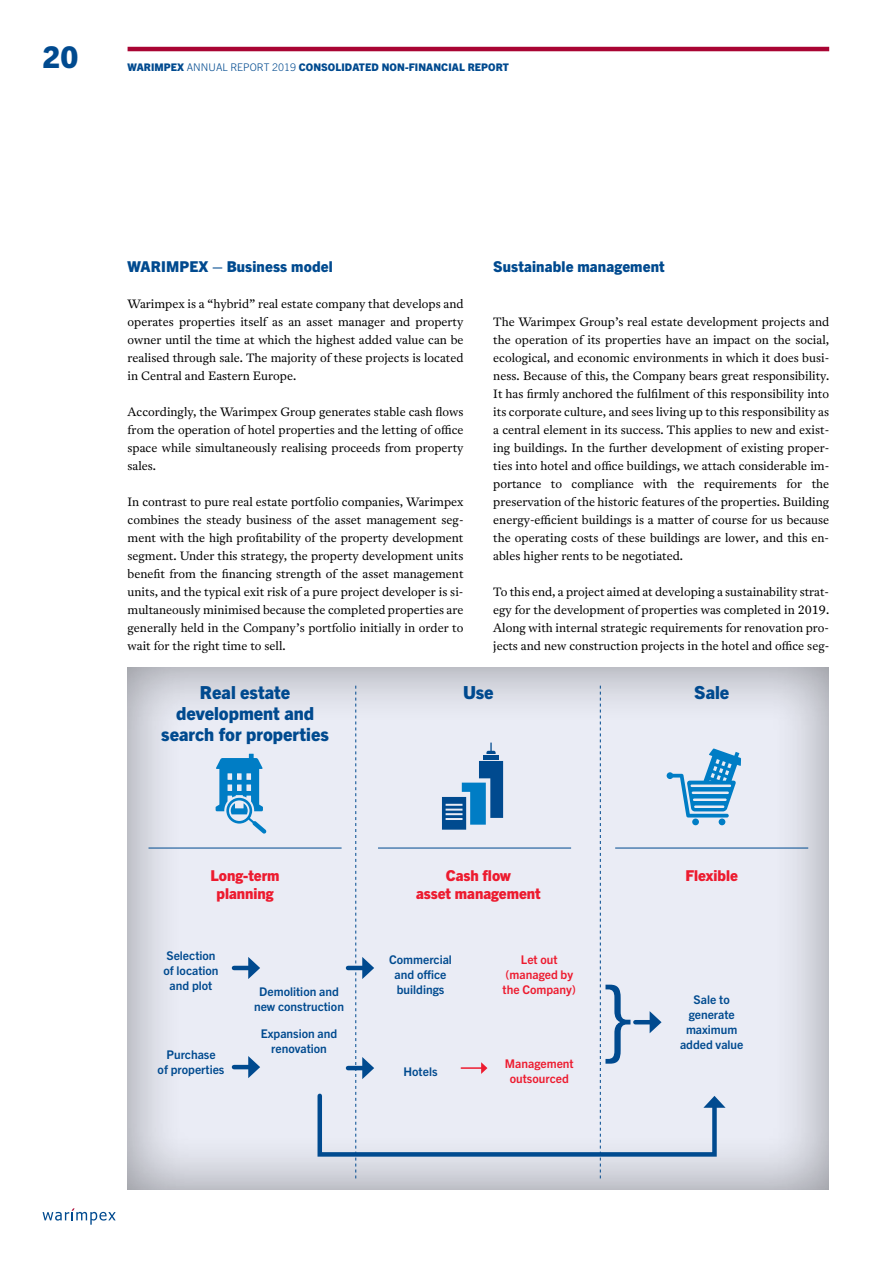
<style>
.page{position:relative;width:893px;height:1263px;background:#fff}
.page>*{position:absolute;margin:0;border:0;box-sizing:border-box;transform-origin:0 0}
.t1{font:300 103.65px "Trade Gothic Next LT Pro";color:#004a8f}
.t2{font:800 30px "Trade Gothic Next LT Pro";color:#004a8f}
.t3{font:800 18px/21px "Trade Gothic Next LT Pro";color:#004a8f;text-align:center}
.t4{font:800 15px/18px "Trade Gothic Next LT Pro";color:#ed1b2f;text-align:center}
.t5{font:800 15px "Trade Gothic Next LT Pro";letter-spacing:.01em;color:#004a8f}
.t6{font:300 12px/18px "Antwerp";color:#000;text-align:justify}
.t7{font:700 12px/15px "Trade Gothic Next LT Pro";color:#004a8f;text-align:center}
.t8{font:700 12px/15px "Trade Gothic Next LT Pro";color:#ed1b2f;text-align:center}
.t9{font:300 10.5px "Trade Gothic Next LT Pro";letter-spacing:.01em;color:#004a8f}
.t10{font:800 10.5px "Trade Gothic Next LT Pro";letter-spacing:.01em;color:#004a8f}
.s1{font-weight:800}
</style>
<div class="page">
<svg style="left:43px;top:1208px;width:73px;height:17px"></svg>
<hr style="left:128px;top:47px;width:701px;height:4px;background:#a90533">
<div style="left:125px;top:667px;width:705px;height:523px;background:#000;opacity:.4"></div>
<hr style="left:148px;top:848px;width:194px;height:1px;background:#004a8f">
<hr style="left:234px;top:966px;width:18px;height:4px;background:#004a8f">
<svg style="left:248px;top:957px;width:12px;height:22px"></svg>
<hr style="left:234px;top:1065px;width:18px;height:4px;background:#004a8f">
<svg style="left:248px;top:1056px;width:12px;height:22px"></svg>
<hr style="left:615px;top:848px;width:193px;height:1px;background:#004a8f">
<svg style="left:216px;top:754px;width:51px;height:79px;background:#75b4dd"></svg>
<svg style="left:315px;top:686px;width:426px;height:492px;background:#dfe4ef"></svg>
<h2 class="t2" style="left:43px;top:37px;width:37px">20</h2>
<p class="t9" style="left:128px;top:59px;width:187px"><span class="s1">warimpex</span> ANNUAL REPORT 2019 <span class="s1">Conso</span></p>
<p class="t10" style="left:335px;top:59px;width:173px">lidated Non-Financial Report</p>
<p class="t5" style="left:128px;top:256px;width:12px">WARIMPEX</p>
<p class="t5" style="left:212px;top:256px;width:122px">– Business model</p>
<p class="t6" style="left:128px;top:294px;width:337px">Warimpex is a “hybrid” real estate company that develops and operates properties itself as an asset manager and property owner until the time at which the highest added value can be realised through sale. The majority of these projects is located in Central and Eastern Europe.</p>
<p class="t6" style="left:128px;top:402px;width:337px">Accordingly, the Warimpex Group generates stable cash flows from the operation of hotel properties and the letting of office space while simultaneously realising proceeds from property sales.</p>
<p class="t6" style="left:128px;top:492px;width:337px">In contrast to pure real estate portfolio companies, Warimpex combines the steady business of the asset management seg&shy;ment with the high profitability of the property development segment. Under this strategy, the property development units benefit from the financing strength of the asset management units, and the typical exit risk of a pure project developer is si&shy;multaneously minimised because the completed properties are generally held in the Company’s portfolio initially in order to wait for the right time to sell.</p>
<p class="t5" style="left:493px;top:256px;width:173px">Sustainable management</p>
<p class="t6" style="left:493px;top:312px;width:337px;text-align:left">The Warimpex Group’s real estate development projects and the operation of its properties have an impact on the social, ecological, and economic environments in which it does busi&shy;ness. Because of this, the Company bears great responsibility.<br>It has firmly anchored the fulfilment of this responsibility into its corporate culture, and sees living up to this responsibility as a central element in its success. This applies to new and exist&shy;ing buildings. In the further development of existing proper&shy;ties into hotel and office buildings, we attach considerable im&shy;portance to compliance with the requirements for the preservation of the historic features of the properties. Building energy-efficient buildings is a matter of course for us because the operating costs of these buildings are lower, and this en&shy;ables higher rents to be negotiated.</p>
<p class="t6" style="left:493px;top:582px;width:337px">To this end, a project aimed at developing a sustainability strat&shy;egy for the development of properties was completed in 2019.<br>Along with internal strategic requirements for renovation pro&shy;jects and new construction projects in the hotel and office seg-</p>
<h3 class="t3" style="left:161px;top:680px;width:169px">Real estate development and search for properties</h3>
<h3 class="t3" style="left:463px;top:680px;width:32px">Use</h3>
<h3 class="t3" style="left:694px;top:680px;width:37px">Sale</h3>
<p class="t4" style="left:211px;top:865px;width:70px">Long-term planning</p>
<p class="t4" style="left:416px;top:865px;width:126px">Cash flow<br>asset management</p>
<p class="t4" style="left:686px;top:865px;width:54px">Flexible</p>
<p class="t7" style="left:163px;top:947px;width:57px">Selection of location and plot</p>
<p class="t7" style="left:158px;top:1046px;width:68px">Purchase<br>of properties</p>
<p class="t7" style="left:254px;top:983px;width:91px">Demolition and new construction</p>
<p class="t7" style="left:261px;top:1025px;width:78px">Expansion and renovation</p>
<p class="t7" style="left:389px;top:952px;width:64px">Commercial and office buildings</p>
<p class="t7" style="left:404px;top:1063px;width:35px">Hotels</p>
<p class="t8" style="left:503px;top:952px;width:75px">Let out (managed by the Company)</p>
<p class="t8" style="left:505px;top:1056px;width:70px">Management outsourced</p>
<h1 class="t1" style="left:600px;top:949px;width:36px">}</h1>
<p class="t7" style="left:680px;top:991px;width:65px">Sale to generate maximum added value</p>
</div>
